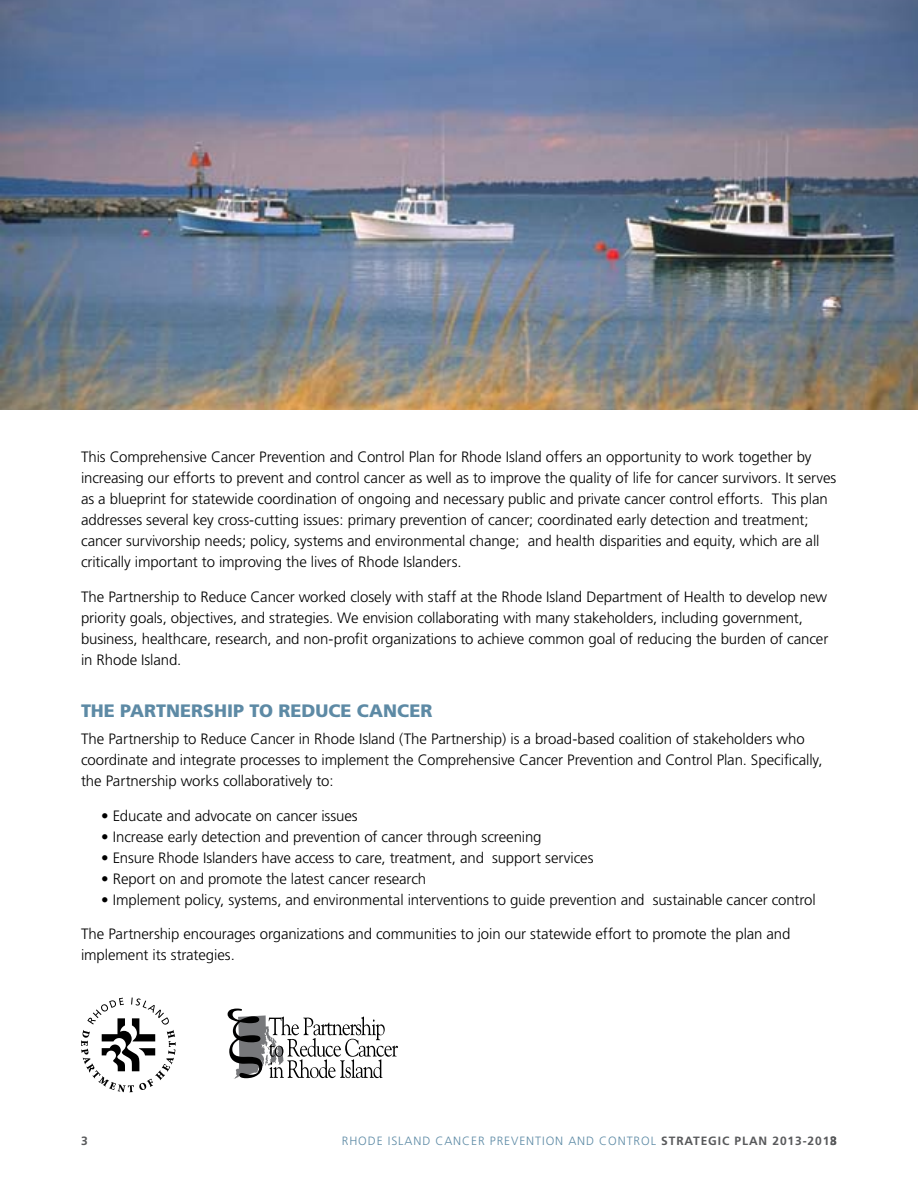
<style>
.page{position:relative;width:918px;height:1188px;background:#fff}
.page>*{position:absolute;margin:0;border:0;box-sizing:border-box;transform-origin:0 0}
.Heading_2{font:900 18px "Frutiger";color:#5d8aa5}
.Body_Copy{font:300 15px/21px "Frutiger";letter-spacing:-.005em;color:#000}
.Bulleted_Body_Copy{font:300 15px "Frutiger";letter-spacing:-.005em;color:#000}
.t1{font:300 12px "Frutiger";letter-spacing:.075em;color:#5d8aa5}
.t2{font:700 12px "Frutiger";color:#58595b}
.s1{font-weight:700;color:#58595b}
</style>
<div class="page">
<img style="left:1px;top:0;width:917px;height:409px">
<svg style="left:81px;top:998px;width:95px;height:94px"></svg>
<svg style="left:228px;top:1009px;width:170px;height:70px"></svg>
<p class="Body_Copy" style="left:81px;top:447px;width:757px">This Comprehensive Cancer Prevention and Control Plan for Rhode Island offers an opportunity to work together by increasing our efforts to prevent and control cancer as well as to improve the quality of life for cancer survivors. It serves as a blueprint for statewide coordination of ongoing and necessary public and private cancer control efforts. This plan addresses several key cross-cutting issues: primary prevention of cancer; coordinated early detection and treatment; cancer survivorship needs; policy, systems and environmental change; and health disparities and equity, which are all critically important to improving the lives of Rhode Islanders.</p>
<p class="Body_Copy" style="left:81px;top:586px;width:749px">The Partnership to Reduce Cancer worked closely with staff at the Rhode Island Department of Health to develop new priority goals, objectives, and strategies. We envision collaborating with many stakeholders, including government, business, healthcare, research, and non-profit organizations to achieve common goal of reducing the burden of cancer in Rhode Island.</p>
<h2 class="Heading_2" style="left:81px;top:699px;width:353px">THE PARTNERSHIP TO REDUCE CANCER</h2>
<p class="Body_Copy" style="left:81px;top:729px;width:743px">The Partnership to Reduce Cancer in Rhode Island (The Partnership) is a broad-based coalition of stakeholders who coordinate and integrate processes to implement the Comprehensive Cancer Prevention and Control Plan. Specifically, the Partnership works collaboratively to:</p>
<p class="Bulleted_Body_Copy" style="left:101px;top:807px;width:258px">• Educate and advocate on cancer issues</p>
<p class="Bulleted_Body_Copy" style="left:101px;top:828px;width:442px">• Increase early detection and prevention of cancer through screening</p>
<p class="Bulleted_Body_Copy" style="left:101px;top:849px;width:494px">• Ensure Rhode Islanders have access to care, treatment, and support services</p>
<p class="Bulleted_Body_Copy" style="left:101px;top:870px;width:327px">• Report on and promote the latest cancer research</p>
<p class="Bulleted_Body_Copy" style="left:101px;top:891px;width:716px">• Implement policy, systems, and environmental interventions to guide prevention and sustainable cancer control</p>
<p class="Body_Copy" style="left:81px;top:924px;width:711px">The Partnership encourages organizations and communities to join our statewide effort to promote the plan and implement its strategies.</p>
<p class="t2" style="left:81px;top:1134px;width:8px">3</p>
<p class="t1" style="left:342px;top:1135px;width:497px">RHODE ISLAND CANCER PREVENTION AND CONTROL <span class="s1">STRATEGIC PLAN 2013-20183</span></p>
</div>
